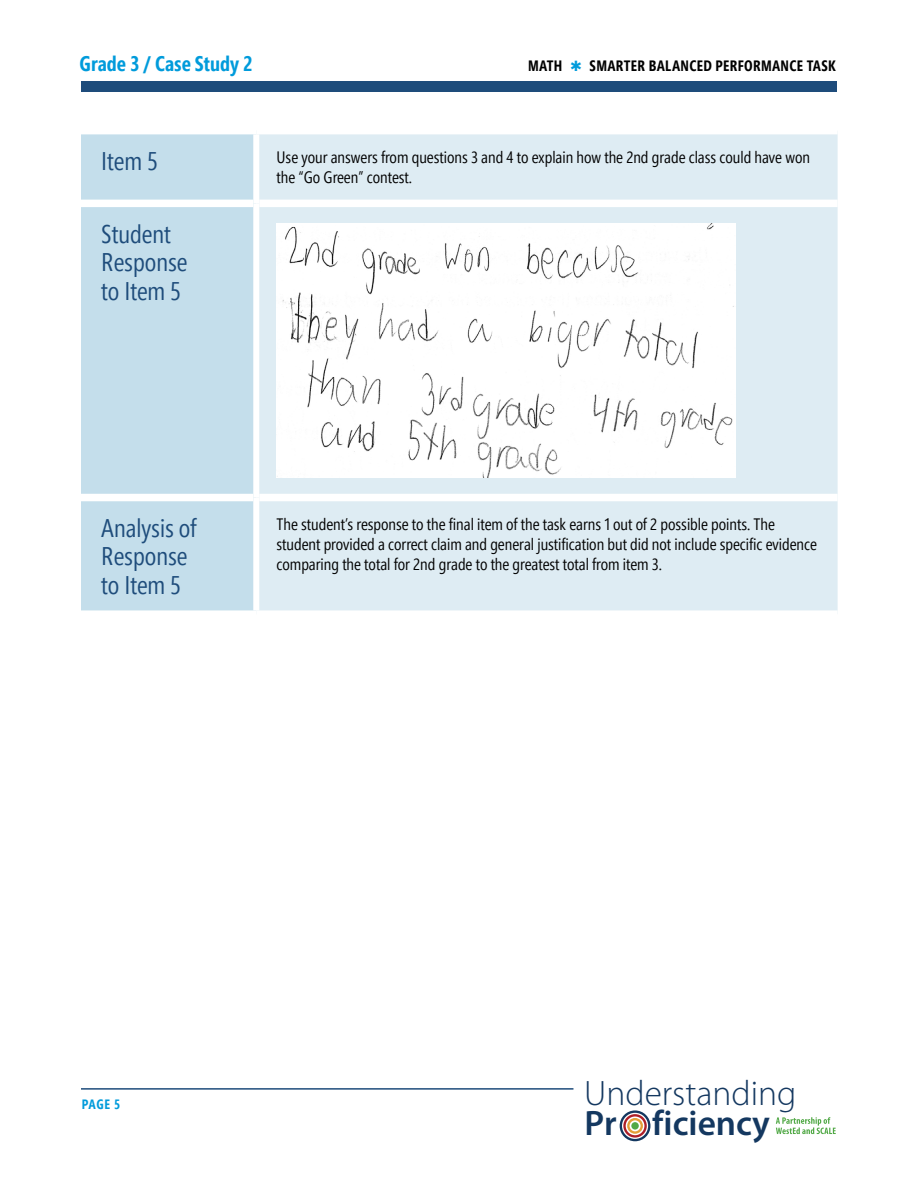
<style>
.page{position:relative;width:918px;height:1188px;background:#fff}
.page>*{position:absolute;margin:0;border:0;box-sizing:border-box;transform-origin:0 0}
.t1{font:300 35.4px "Myriad Pro";color:#143860}
.t2{font:600 35.4px "Myriad Pro";color:#143860}
.Table_H1_Left_Column{font:25.5px/28.5px "Segoe Pro Cond";color:#1e4c7b}
.t3{font:700 21px "Segoe Pro Cond";color:#009bdb}
.Table_body{font:16.5px/19.8px "Segoe Pro Cond";color:#000}
.t4{font:700 15px "Segoe Pro Cond";letter-spacing:.02em;color:#000}
.t5{font:700 13.5px "Segoe Pro Cond";color:#009bdb}
.s1{color:#009bdb}
</style>
<div class="page">
<hr style="left:81px;top:1088px;width:492px;height:2px;background:#1e4c7b">
<svg style="left:776px;top:1117px;width:60px;height:17px"></svg>
<div style="left:620px;top:1110px;width:30px;height:31px;border:2px solid #143860;border-radius:50%"></div>
<div style="left:623px;top:1114px;width:24px;height:24px;border:2px solid #ad1f28;border-radius:50%"></div>
<div style="left:627px;top:1118px;width:16px;height:16px;border:2px solid #e49f39;border-radius:50%"></div>
<div style="left:631px;top:1122px;width:8px;height:8px;background:#52a947;border-radius:50%"></div>
<div style="left:81px;top:82px;width:756px;height:10px;background:#1e4c7b"></div>
<div style="left:81px;top:134px;width:172px;height:476px;background:#c4deeb"></div>
<div style="left:259px;top:134px;width:579px;height:476px;background:#deecf3"></div>
<div style="left:81px;top:200px;width:172px;height:7px;background:#fff"></div>
<div style="left:259px;top:200px;width:579px;height:7px;background:#fff"></div>
<div style="left:81px;top:494px;width:172px;height:7px;background:#fff"></div>
<div style="left:259px;top:494px;width:579px;height:7px;background:#fff"></div>
<img style="left:277px;top:224px;width:459px;height:253px">
<p class="t3" style="left:80px;top:50px;width:174px">Grade 3 / Case Study 2</p>
<p class="t4" style="left:528px;top:56px;width:309px">MATH <span class="s1">✱</span> SMARTER BALANCED PERFORMANCE TASK</p>
<p class="Table_H1_Left_Column" style="left:101px;top:147px;width:58px">Item 5</p>
<p class="Table_body" style="left:277px;top:148px;width:535px">Use your answers from questions 3 and 4 to explain how the 2nd grade class could have won the “Go Green” contest.</p>
<p class="Table_H1_Left_Column" style="left:101px;top:220px;width:88px">Student<br>Response to Item 5</p>
<p class="Table_H1_Left_Column" style="left:101px;top:514px;width:97px">Analysis of<br>Response to Item 5</p>
<p class="Table_body" style="left:277px;top:515px;width:542px">The student’s response to the final item of the task earns 1 out of 2 possible points. The student provided a correct claim and general justification but did not include specific evidence comparing the total for 2nd grade to the greatest total from item 3.</p>
<p class="t5" style="left:82px;top:1096px;width:40px">PAGE 5</p>
<h1 class="t1" style="left:584px;top:1072px;width:214px">Understanding</h1>
<h1 class="t2" style="left:584px;top:1100px;width:187px">Pr ficiency</h1>
</div>
